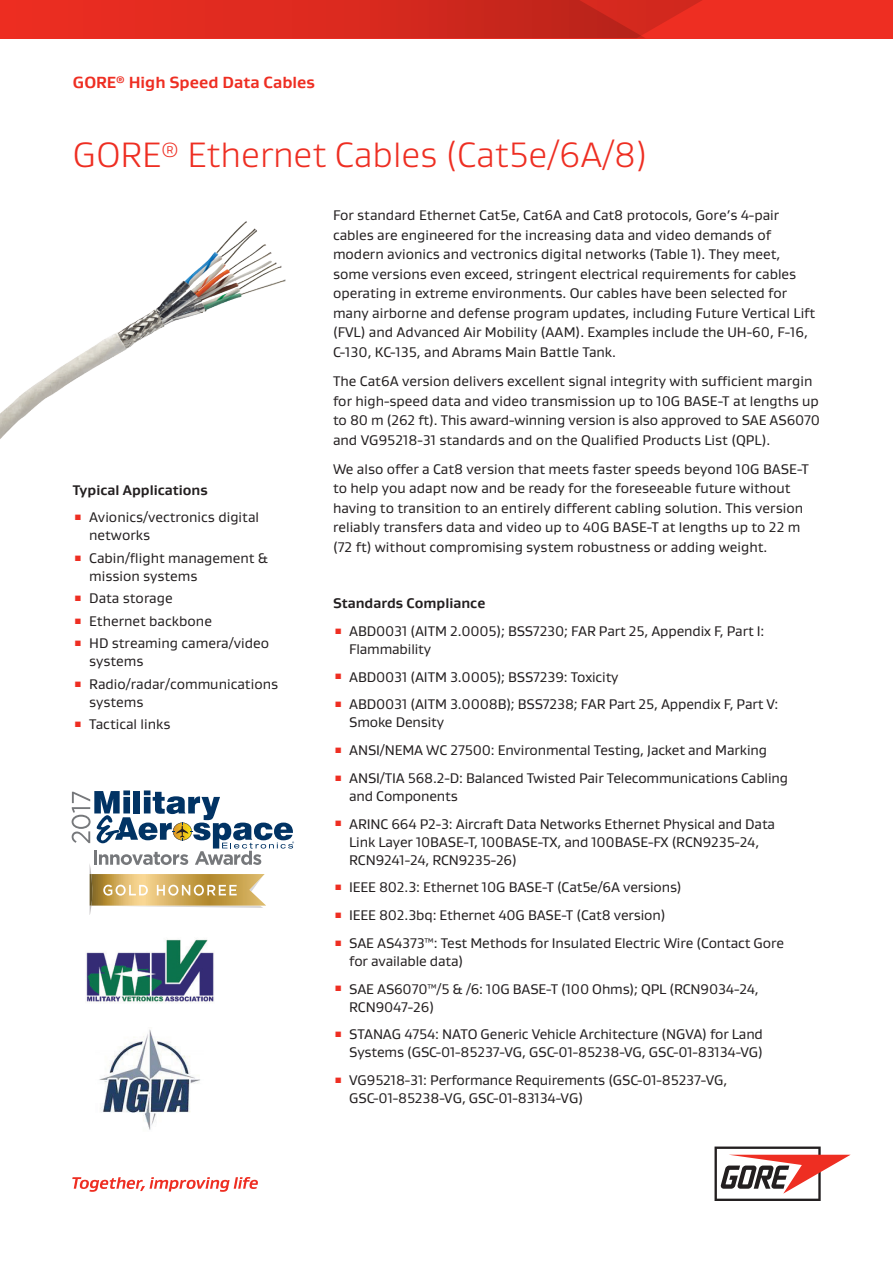
<style>
.page{position:relative;width:893px;height:1263px;background:#fff}
.page>*{position:absolute;margin:0;border:0;box-sizing:border-box;transform-origin:0 0}
.Page_Title_24_26_Spa{font:300 36px "Gore Gustan";color:#ee2e22}
.Product_Name_11_13{font:700 16.5px "Gore Gustan";color:#ee2e22}
.Body_Text_9_5_13{font:14.25px/19.5px "Gore Gustan";color:#231f20}
.Body_Subtitle_9_5_13{font:700 14.25px "Gore Gustan";color:#231f20}
</style>
<div class="page">
<svg style="left:714px;top:1146px;width:137px;height:55px"></svg>
<svg style="left:72px;top:1177px;width:186px;height:15px"></svg>
<div style="left:0;top:0;width:893px;height:38px;background:#ee2e22"></div>
<svg style="left:171px;top:0;width:531px;height:38px"></svg>
<img style="left:0;top:221px;width:286px;height:218px">
<svg style="left:72px;top:790px;width:222px;height:125px"></svg>
<img style="left:86px;top:939px;width:128px;height:63px">
<img style="left:99px;top:1029px;width:101px;height:101px">
<p class="Product_Name_11_13" style="left:73px;top:71px;width:244px">GORE<sup>®</sup> High Speed Data Cables</p>
<p class="Page_Title_24_26_Spa" style="left:73px;top:132px;width:576px">GORE<sup>®</sup> Ethernet Cables (Cat5e/6A/8)</p>
<p class="Body_Text_9_5_13" style="left:333px;top:205px;width:484px">For standard Ethernet Cat5e, Cat6A and Cat8 protocols, Gore’s 4-pair cables are engineered for the increasing data and video demands of modern avionics and vectronics digital networks (Table 1). They meet, some versions even exceed, stringent electrical requirements for cables operating in extreme environments. Our cables have been selected for many airborne and defense program updates, including Future Vertical Lift (FVL) and Advanced Air Mobility (AAM). Examples include the UH-60, F-16, C-130, KC-135, and Abrams Main Battle Tank.</p>
<p class="Body_Text_9_5_13" style="left:333px;top:371px;width:489px">The Cat6A version delivers excellent signal integrity with sufficient margin for high-speed data and video transmission up to 10G BASE-T at lengths up to 80 m (262 ft). This award-winning version is also approved to SAE AS6070 and VG95218-31 standards and on the Qualified Products List (QPL).</p>
<p class="Body_Text_9_5_13" style="left:333px;top:459px;width:478px">We also offer a Cat8 version that meets faster speeds beyond 10G BASE-T to help you adapt now and be ready for the foreseeable future without having to transition to an entirely different cabling solution. This version reliably transfers data and video up to 40G BASE-T at lengths up to 22 m (72 ft) without compromising system robustness or adding weight.</p>
<p class="Body_Subtitle_9_5_13" style="left:73px;top:480px;width:136px">Typical Applications</p>
<p class="Body_Text_9_5_13" style="left:89px;top:508px;width:172px;line-height:18px;text-indent:-16px"><sup>▪</sup> Avionics/vectronics digital networks</p>
<p class="Body_Text_9_5_13" style="left:89px;top:548px;width:181px;line-height:18px;text-indent:-16px"><sup>▪</sup> Cabin/flight management &amp; mission systems</p>
<p class="Body_Text_9_5_13" style="left:73px;top:588px;width:101px"><sup>▪</sup> Data storage</p>
<p class="Body_Text_9_5_13" style="left:73px;top:611px;width:141px"><sup>▪</sup> Ethernet backbone</p>
<p class="Body_Text_9_5_13" style="left:89px;top:634px;width:181px;line-height:18px;text-indent:-16px"><sup>▪</sup> HD streaming camera/video systems</p>
<p class="Body_Text_9_5_13" style="left:89px;top:674px;width:190px;line-height:18px;text-indent:-16px"><sup>▪</sup> Radio/radar/communications systems</p>
<p class="Body_Text_9_5_13" style="left:73px;top:714px;width:99px"><sup>▪</sup> Tactical links</p>
<p class="Body_Subtitle_9_5_13" style="left:333px;top:594px;width:154px">Standards Compliance</p>
<p class="Body_Text_9_5_13" style="left:349px;top:621px;width:417px;line-height:18px;text-indent:-16px"><sup>▪</sup> ABD0031 (AITM 2.0005); BSS7230; FAR Part 25, Appendix F, Part I:<br>Flammability</p>
<p class="Body_Text_9_5_13" style="left:333px;top:666px;width:287px"><sup>▪</sup> ABD0031 (AITM 3.0005); BSS7239: Toxicity</p>
<p class="Body_Text_9_5_13" style="left:349px;top:695px;width:431px;line-height:18px;text-indent:-16px"><sup>▪</sup> ABD0031 (AITM 3.0008B); BSS7238; FAR Part 25, Appendix F, Part V:<br>Smoke Density</p>
<p class="Body_Text_9_5_13" style="left:333px;top:740px;width:435px"><sup>▪</sup> ANSI/NEMA WC 27500: Environmental Testing, Jacket and Marking</p>
<p class="Body_Text_9_5_13" style="left:349px;top:768px;width:440px;line-height:18px;text-indent:-16px"><sup>▪</sup> ANSI/TIA 568.2-D: Balanced Twisted Pair Telecommunications Cabling and Components</p>
<p class="Body_Text_9_5_13" style="left:349px;top:814px;width:427px;line-height:18px;text-indent:-16px"><sup>▪</sup> ARINC 664 P2-3: Aircraft Data Networks Ethernet Physical and Data<br>Link Layer 10BASE-T, 100BASE-TX, and 100BASE-FX (RCN9235-24,<br>RCN9241-24, RCN9235-26)</p>
<p class="Body_Text_9_5_13" style="left:333px;top:877px;width:350px"><sup>▪</sup> IEEE 802.3: Ethernet 10G BASE-T (Cat5e/6A versions)</p>
<p class="Body_Text_9_5_13" style="left:333px;top:905px;width:334px"><sup>▪</sup> IEEE 802.3bq: Ethernet 40G BASE-T (Cat8 version)</p>
<p class="Body_Text_9_5_13" style="left:349px;top:933px;width:436px;line-height:18px;text-indent:-16px"><sup>▪</sup> SAE AS4373™: Test Methods for Insulated Electric Wire (Contact Gore for available data)</p>
<p class="Body_Text_9_5_13" style="left:349px;top:979px;width:411px;line-height:18px;text-indent:-16px"><sup>▪</sup> SAE AS6070™/5 &amp; /6: 10G BASE-T (100 Ohms); QPL (RCN9034-24,<br>RCN9047-26)</p>
<p class="Body_Text_9_5_13" style="left:333px;top:1025px;width:431px;line-height:18px;text-align:right"><sup>▪</sup> STANAG 4754: NATO Generic Vehicle Architecture (NGVA) for Land<br>Systems (GSC-01-85237-VG, GSC-01-85238-VG, GSC-01-83134-VG)</p>
<p class="Body_Text_9_5_13" style="left:349px;top:1071px;width:380px;line-height:18px;text-indent:-16px"><sup>▪</sup> VG95218-31: Performance Requirements (GSC-01-85237-VG,<br>GSC-01-85238-VG, GSC-01-83134-VG)</p>
</div>
